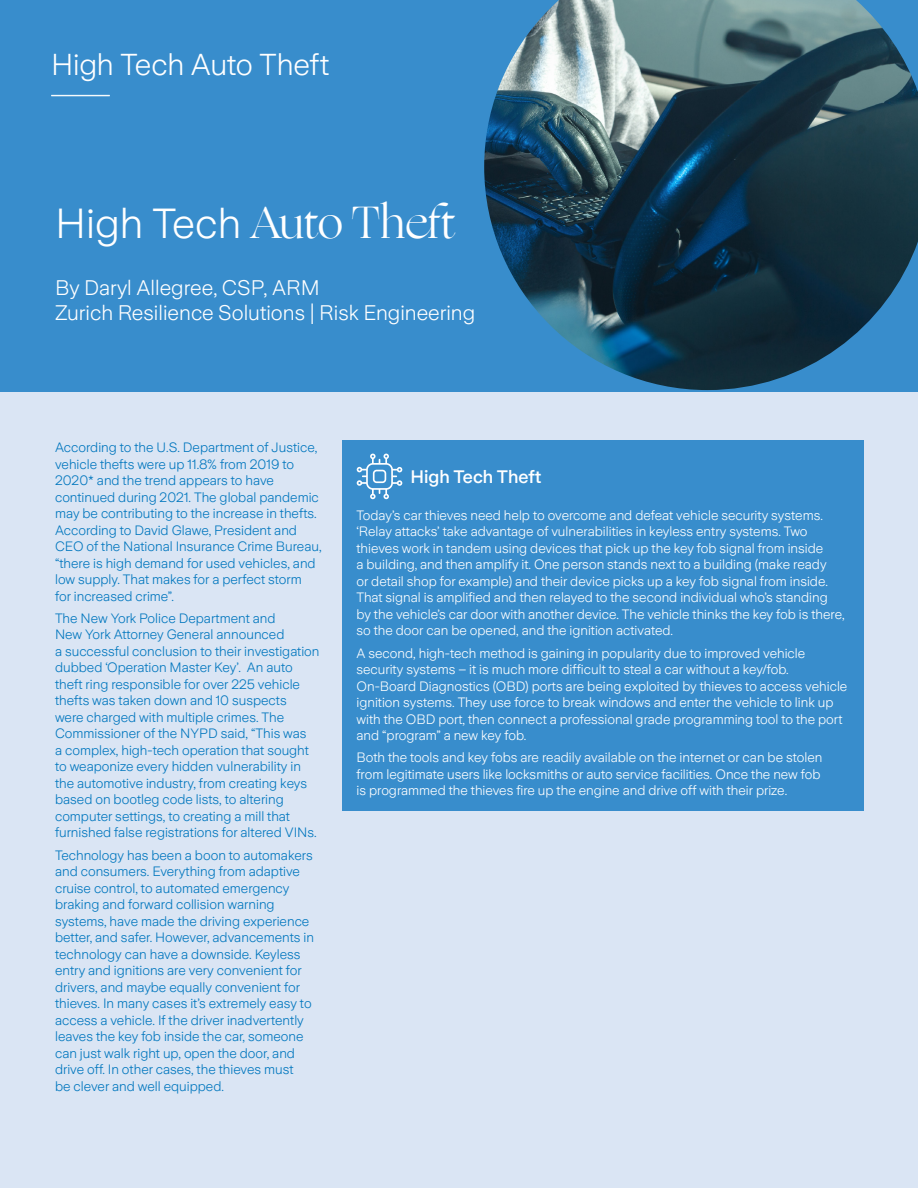
<style>
.page{position:relative;width:918px;height:1188px;background:#fff}
.page>*{position:absolute;margin:0;border:0;box-sizing:border-box;transform-origin:0 0}
._8_5___10_Fruitiger{font:44.55px "Ogg";color:#fff}
._32_36_Frutiger_Ligh{font:300 30px "Zurich Sans";letter-spacing:-.005em;color:#fff}
._8_5___10_Fruitiger-2{font:300 21px/25.5px "Zurich Sans";color:#fff}
._8_5___10_Fruitiger-3{font:500 18px "Zurich Sans";color:#fff}
._8_5___10_Fruitiger-4{font:300 13.5px/16.5px "Zurich Sans";color:#0076be}
._8_5___10_Fruitiger-5{font:300 13.5px/16.5px "Zurich Sans";color:#fff}
.s1{font-family:"Zurich Sans";font-weight:300;font-size:41.7px}
</style>
<div class="page">
<div style="left:0;top:392px;width:918px;height:796px;background:#dae5f4"></div>
<div style="left:343px;top:440px;width:521px;height:371px;background:#388dcc"></div>
<div style="left:0;top:0;width:918px;height:392px;background:#388dcc"></div>
<svg style="left:357px;top:454px;width:45px;height:45px"></svg>
<hr style="left:51px;top:95px;width:59px;height:1px;background:#fff">
<hr style="left:51px;top:96px;width:59px;height:1px;background:#fff">
<img style="left:484px;top:0;width:434px;height:390px">
<p class="_32_36_Frutiger_Ligh" style="left:51px;top:48px;width:280px">High Tech Auto Theft</p>
<p class="_8_5___10_Fruitiger" style="left:55px;top:193px;width:402px"><span class="s1">High Tech</span> Auto Theft</p>
<p class="_8_5___10_Fruitiger-2" style="left:55px;top:275px;width:422px">By Daryl Allegree, CSP, ARM<br>Zurich Resilience Solutions | Risk Engineering</p>
<p class="_8_5___10_Fruitiger-4" style="left:55px;top:439px;width:268px">According to the U.S. Department of Justice, vehicle thefts were up 11.8% from 2019 to 2020* and the trend appears to have continued during 2021. The global pandemic may be contributing to the increase in thefts.<br>According to David Glawe, President and CEO of the National Insurance Crime Bureau, “there is high demand for used vehicles, and low supply. That makes for a perfect storm<br>for increased crime”.</p>
<p class="_8_5___10_Fruitiger-4" style="left:55px;top:610px;width:266px">The New York Police Department and<br>New York Attorney General announced<br>a successful conclusion to their investigation dubbed ‘Operation Master Key’. An auto theft ring responsible for over 225 vehicle thefts was taken down and 10 suspects<br>were charged with multiple crimes. The Commissioner of the NYPD said, “This was<br>a complex, high-tech operation that sought to weaponize every hidden vulnerability in the automotive industry, from creating keys based on bootleg code lists, to altering computer settings, to creating a mill that furnished false registrations for altered VINs.</p>
<p class="_8_5___10_Fruitiger-4" style="left:55px;top:847px;width:260px">Technology has been a boon to automakers and consumers. Everything from adaptive cruise control, to automated emergency braking and forward collision warning systems, have made the driving experience better, and safer. However, advancements in technology can have a downside. Keyless entry and ignitions are very convenient for drivers, and maybe equally convenient for thieves. In many cases it’s extremely easy to access a vehicle. If the driver inadvertently leaves the key fob inside the car, someone can just walk right up, open the door, and drive off. In other cases, the thieves must<br>be clever and well equipped.</p>
<p class="_8_5___10_Fruitiger-3" style="left:410px;top:467px;width:133px">High Tech Theft</p>
<p class="_8_5___10_Fruitiger-5" style="left:356px;top:507px;width:490px">Today’s car thieves need help to overcome and defeat vehicle security systems. ‘Relay attacks’ take advantage of vulnerabilities in keyless entry systems. Two thieves work in tandem using devices that pick up the key fob signal from inside<br>a building, and then amplify it. One person stands next to a building (make ready<br>or detail shop for example) and their device picks up a key fob signal from inside.<br>That signal is amplified and then relayed to the second individual who’s standing by the vehicle’s car door with another device. The vehicle thinks the key fob is there, so the door can be opened, and the ignition activated.</p>
<p class="_8_5___10_Fruitiger-5" style="left:356px;top:645px;width:492px">A second, high-tech method is gaining in popularity due to improved vehicle security systems – it is much more difficult to steal a car without a key/fob.<br>On-Board Diagnostics (OBD) ports are being exploited by thieves to access vehicle ignition systems. They use force to break windows and enter the vehicle to link up with the OBD port, then connect a professional grade programming tool to the port and “program” a new key fob.</p>
<p class="_8_5___10_Fruitiger-5" style="left:356px;top:750px;width:467px">Both the tools and key fobs are readily available on the internet or can be stolen from legitimate users like locksmiths or auto service facilities. Once the new fob is programmed the thieves fire up the engine and drive off with their prize.</p>
</div>
